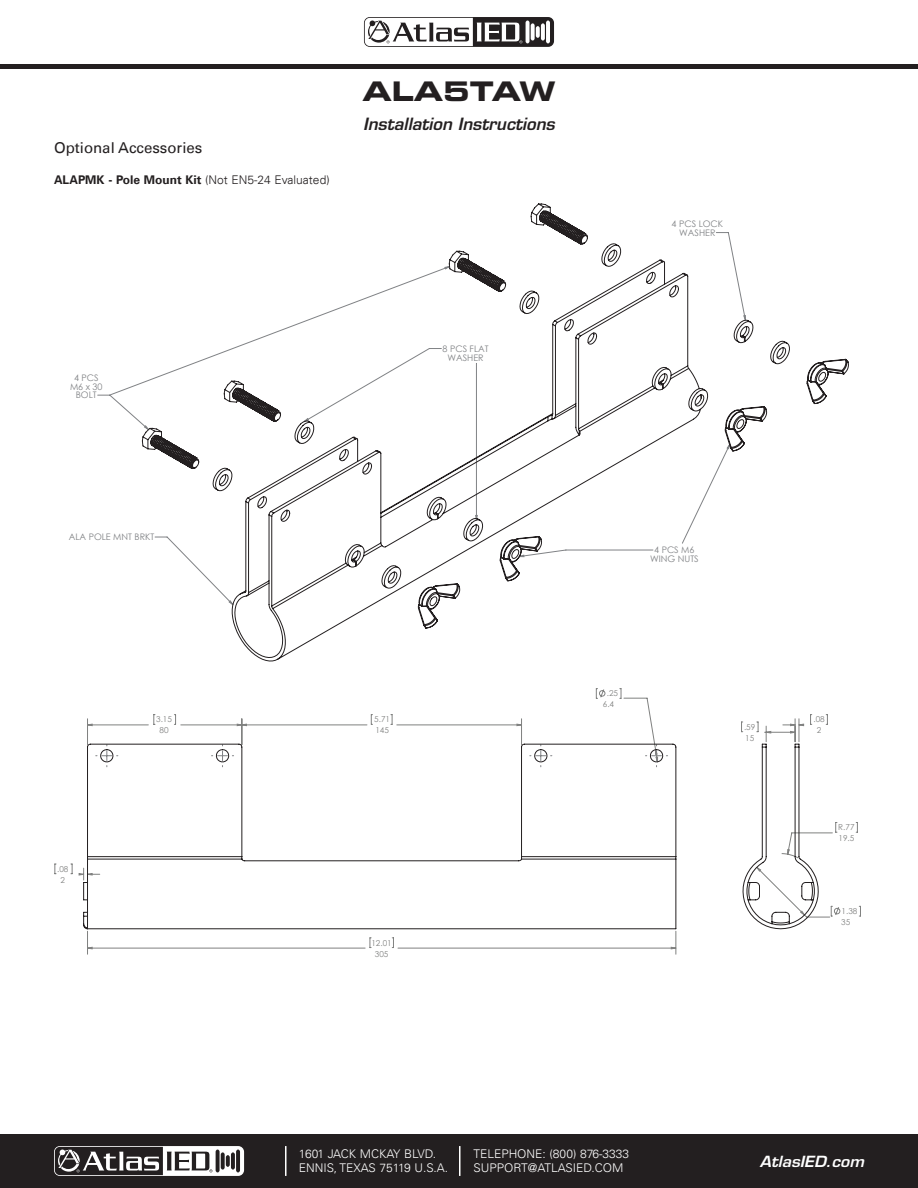
<style>
.page{position:relative;width:918px;height:1188px;background:#fff}
.page>*{position:absolute;margin:0;border:0;box-sizing:border-box;transform-origin:0 0}
.t1{font:27px "Eurostile LT Std Bold Ex 2";color:#231f20}
.t2{font:italic 600 16.5px "Eurostile LT Std";color:#231f20}
.t3{font:15px "Univers LT";color:#231f20}
.t4{font:italic 600 15px "Eurostile LT Std";color:#fff;scale:1.05 1}
.t5{font:300 12px/13.5px "Univers LT";color:#fff}
.t6{font:300 12px "Univers LT";color:#231f20}
.t7{font:9px/8.7px "Century Gothic";color:#808285;text-align:center}
.t8{font:8.1px/10.9px "Century Gothic";color:#808180;text-align:center}
.s1{font-weight:700}
</style>
<div class="page">
<div style="left:0;top:1134px;width:918px;height:54px;background:#231f20"></div>
<hr style="left:0;top:64px;width:918px;height:4px;background:#231f20">
<svg style="left:364px;top:17px;width:190px;height:30px"></svg>
<svg style="left:526px;top:21px;width:4px;height:22px"></svg>
<hr style="left:546px;top:21px;width:4px;height:22px;background:#fff;border-radius:2px">
<svg style="left:531px;top:23px;width:4px;height:18px"></svg>
<svg style="left:541px;top:23px;width:4px;height:18px"></svg>
<svg style="left:536px;top:26px;width:4px;height:12px"></svg>
<svg style="left:365px;top:18px;width:157px;height:28px"></svg>
<svg style="left:54px;top:1146px;width:190px;height:30px"></svg>
<hr style="left:285px;top:1146px;width:2px;height:30px;background:#fff">
<hr style="left:459px;top:1146px;width:1px;height:30px;background:#fff">
<svg style="left:79px;top:724px;width:726px;height:225px"></svg>
<svg style="left:142px;top:203px;width:707px;height:458px"></svg>
<svg style="left:83px;top:744px;width:593px;height:185px"></svg>
<svg style="left:743px;top:744px;width:76px;height:185px"></svg>
<p class="t3" style="left:54px;top:138px;width:150px">Optional Accessories</p>
<p class="t6" style="left:54px;top:173px;width:277px"><span class="s1">ALAPMK - Pole Mount Kit</span> (Not EN5-24 Evaluated)</p>
<h1 class="t1" style="left:362px;top:73px;width:195px">ALA5TAW</h1>
<h2 class="t2" style="left:363px;top:113px;width:193px">Installation Instructions</h2>
<p class="t7" style="left:70px;top:373px;width:34px">4 PCS<br>M6 x 30<br>BOLT</p>
<p class="t7" style="left:443px;top:344px;width:48px">8 PCS FLAT<br>WASHER</p>
<p class="t7" style="left:672px;top:219px;width:53px">4 PCS LOCK<br>WASHER</p>
<p class="t7" style="left:69px;top:532px;width:87px">ALA POLE MNT BRKT</p>
<p class="t8" style="left:57px;top:863px;width:13px">.08<br>2</p>
<p class="t8" style="left:156px;top:714px;width:17px">3.15<br>80</p>
<p class="t8" style="left:374px;top:714px;width:17px;text-align:left">5.71<br>145</p>
<p class="t8" style="left:371px;top:937px;width:22px">12.01<br>305</p>
<p class="t7" style="left:650px;top:546px;width:50px">4 PCS M6<br>WING NUTS</p>
<p class="t8" style="left:603px;top:688px;width:17px">.25<br>6.4</p>
<p class="t8" style="left:744px;top:721px;width:13px;text-align:left">.59<br>15</p>
<p class="t8" style="left:814px;top:714px;width:13px">.08<br>2</p>
<p class="t8" style="left:838px;top:822px;width:18px;text-align:left">R.77<br>19.5</p>
<p class="t8" style="left:841px;top:906px;width:18px;text-align:left">1.38<br>35</p>
<p class="t5" style="left:299px;top:1147px;width:151px">1601 JACK MCKAY BLVD.<br>ENNIS, TEXAS 75119 U.S.A.</p>
<p class="t5" style="left:473px;top:1147px;width:157px">TELEPHONE: (800) 876-3333<br>SUPPORT@ATLASIED.COM</p>
<p class="t4" style="left:760px;top:1152px;width:101px">AtlasIED.com</p>
</div>
